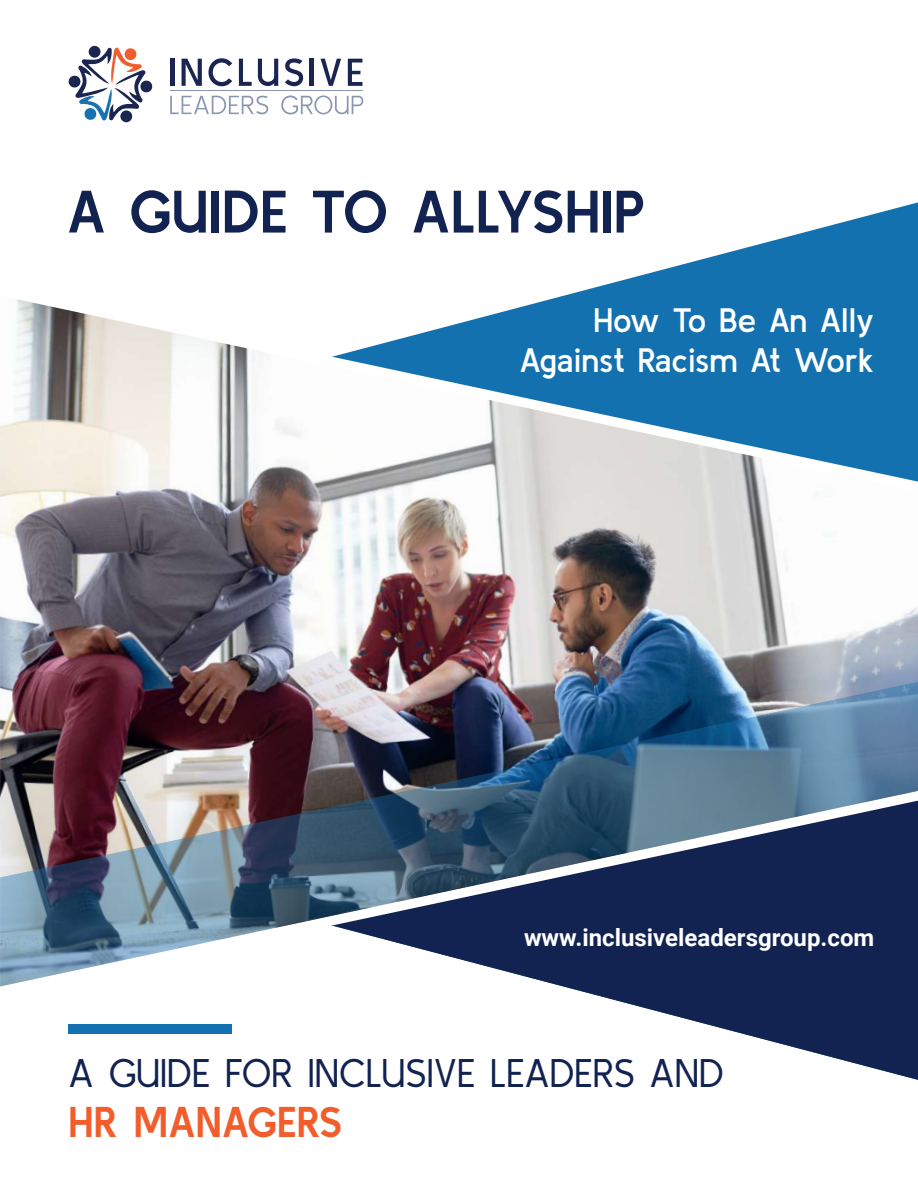
<style>
.page{position:relative;width:918px;height:1188px;background:#fff}
.page>*{position:absolute;margin:0;border:0;box-sizing:border-box;transform-origin:0 0}
.t1{font:700 59.7px "Kulim Park";color:#122351}
.t2{font:700 41.85px "Kulim Park";color:#f25d2c}
.t3{font:38.85px "Kulim Park";color:#122351}
.t4{font:600 33px/39.6px "Kulim Park";color:#fff;text-align:right}
.t5{font:700 24px "Roboto";color:#fff}
</style>
<div class="page">
<svg style="left:601px;top:202px;width:317px;height:84px"></svg>
<svg style="left:68px;top:996px;width:850px;height:84px"></svg>
<svg style="left:563px;top:286px;width:355px;height:710px;background:#1f5589"></svg>
<img style="left:0;top:296px;width:918px;height:691px">
<img style="left:0;top:682px;width:918px;height:304px">
<svg style="left:68px;top:47px;width:85px;height:75px"></svg>
<div style="left:89px;top:46px;width:12px;height:12px;background:#1b2551;border-radius:50%"></div>
<div style="left:170px;top:59px;width:5px;height:27px;background:#1b2551"></div>
<svg style="left:182px;top:59px;width:20px;height:27px"></svg>
<svg style="left:208px;top:58px;width:24px;height:28px"></svg>
<svg style="left:239px;top:59px;width:13px;height:27px"></svg>
<svg style="left:258px;top:59px;width:20px;height:27px"></svg>
<svg style="left:285px;top:58px;width:18px;height:28px"></svg>
<hr style="left:310px;top:59px;width:4px;height:27px;background:#1b2551">
<svg style="left:321px;top:59px;width:20px;height:27px"></svg>
<svg style="left:348px;top:59px;width:14px;height:27px"></svg>
<svg style="left:170px;top:96px;width:98px;height:18px"></svg>
<svg style="left:281px;top:95px;width:82px;height:19px"></svg>
<hr style="left:170px;top:91px;width:192px;height:1px;background:#8896b1">
<div style="left:69px;top:1024px;width:163px;height:9px;background:#1471b0"></div>
<h1 class="t1" style="left:67px;top:177px;width:580px">A GUIDE TO ALLYSHIP</h1>
<p class="t4" style="left:520px;top:301px;width:356px">How To Be An Ally<br>Against Racism At Work</p>
<p class="t5" style="left:524px;top:920px;width:352px">www.inclusiveleadersgroup.com</p>
<p class="t3" style="left:69px;top:1051px;width:657px">A GUIDE FOR INCLUSIVE LEADERS AND</p>
<p class="t2" style="left:69px;top:1098px;width:275px">HR MANAGERS</p>
</div>
